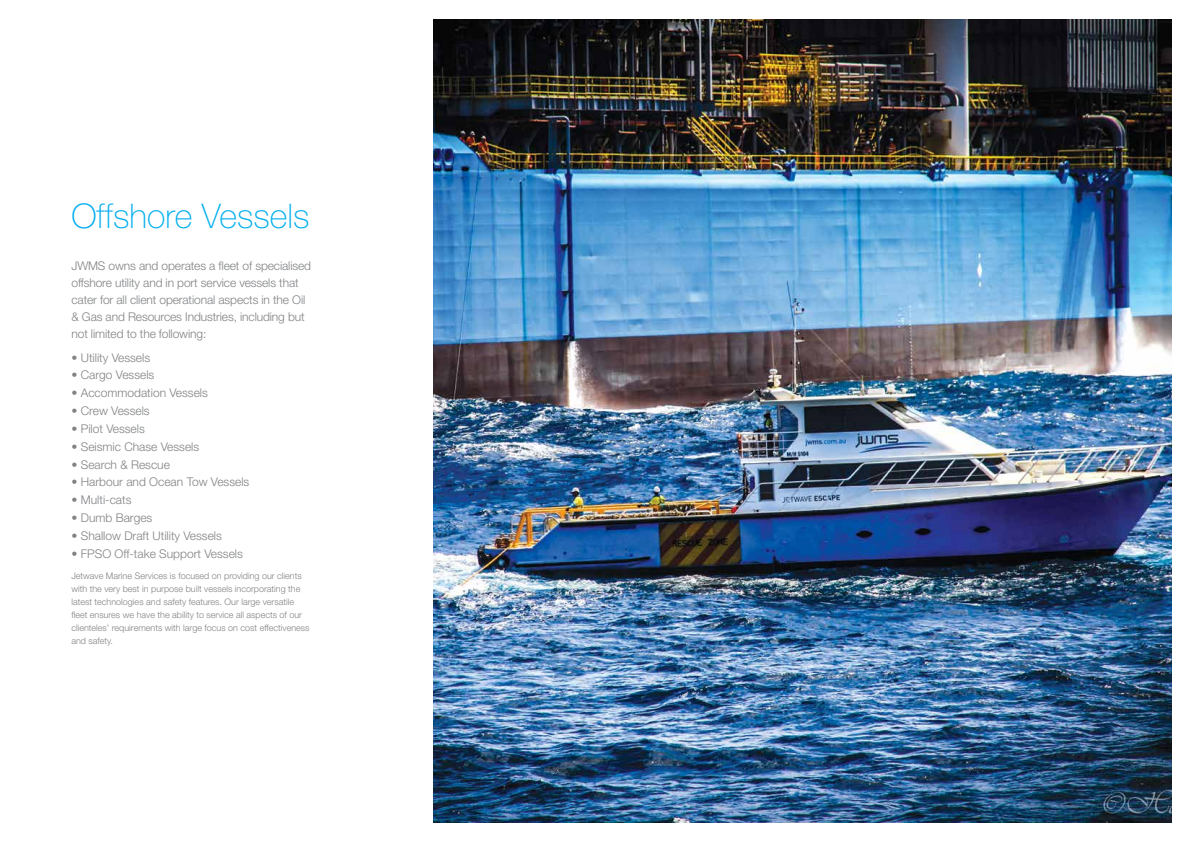
<style>
.page{position:relative;width:1191px;height:842px;background:#fff}
.page>*{position:absolute;margin:0;border:0;box-sizing:border-box;transform-origin:0 0}
.t1{font:100 34px "Helvetica Neue LT Std";color:#00aeef}
.t2{font:300 12px/17px "Helvetica Neue LT Std";letter-spacing:-.01em;color:#808285}
.t3{font:300 9px/13px "Helvetica Neue LT Std";color:#808285}
</style>
<div class="page">
<img style="left:434px;top:20px;width:737px;height:802px">
<h1 class="t1" style="left:71px;top:196px;width:240px">Offshore Vessels</h1>
<p class="t2" style="left:71px;top:257px;width:241px">JWMS owns and operates a fleet of specialised offshore utility and in port service vessels that cater for all client operational aspects in the Oil &amp; Gas and Resources Industries, including but not limited to the following:</p>
<p class="t2" style="left:71px;top:349px;width:80px">• Utility Vessels</p>
<p class="t2" style="left:71px;top:366px;width:84px">• Cargo Vessels</p>
<p class="t2" style="left:71px;top:384px;width:138px">• Accommodation Vessels</p>
<p class="t2" style="left:71px;top:402px;width:80px">• Crew Vessels</p>
<p class="t2" style="left:71px;top:420px;width:75px">• Pilot Vessels</p>
<p class="t2" style="left:71px;top:438px;width:129px">• Seismic Chase Vessels</p>
<p class="t2" style="left:71px;top:456px;width:100px">• Search &amp; Rescue</p>
<p class="t2" style="left:71px;top:473px;width:179px">• Harbour and Ocean Tow Vessels</p>
<p class="t2" style="left:71px;top:491px;width:61px">• Multi-cats</p>
<p class="t2" style="left:71px;top:509px;width:82px">• Dumb Barges</p>
<p class="t2" style="left:71px;top:527px;width:152px">• Shallow Draft Utility Vessels</p>
<p class="t2" style="left:71px;top:545px;width:173px">• FPSO Off-take Support Vessels</p>
<p class="t3" style="left:71px;top:569px;width:240px">Jetwave Marine Services is focused on providing our clients with the very best in purpose built vessels incorporating the latest technologies and safety features. Our large versatile fleet ensures we have the ability to service all aspects of our clienteles’ requirements with large focus on cost effectiveness and safety.</p>
</div>
